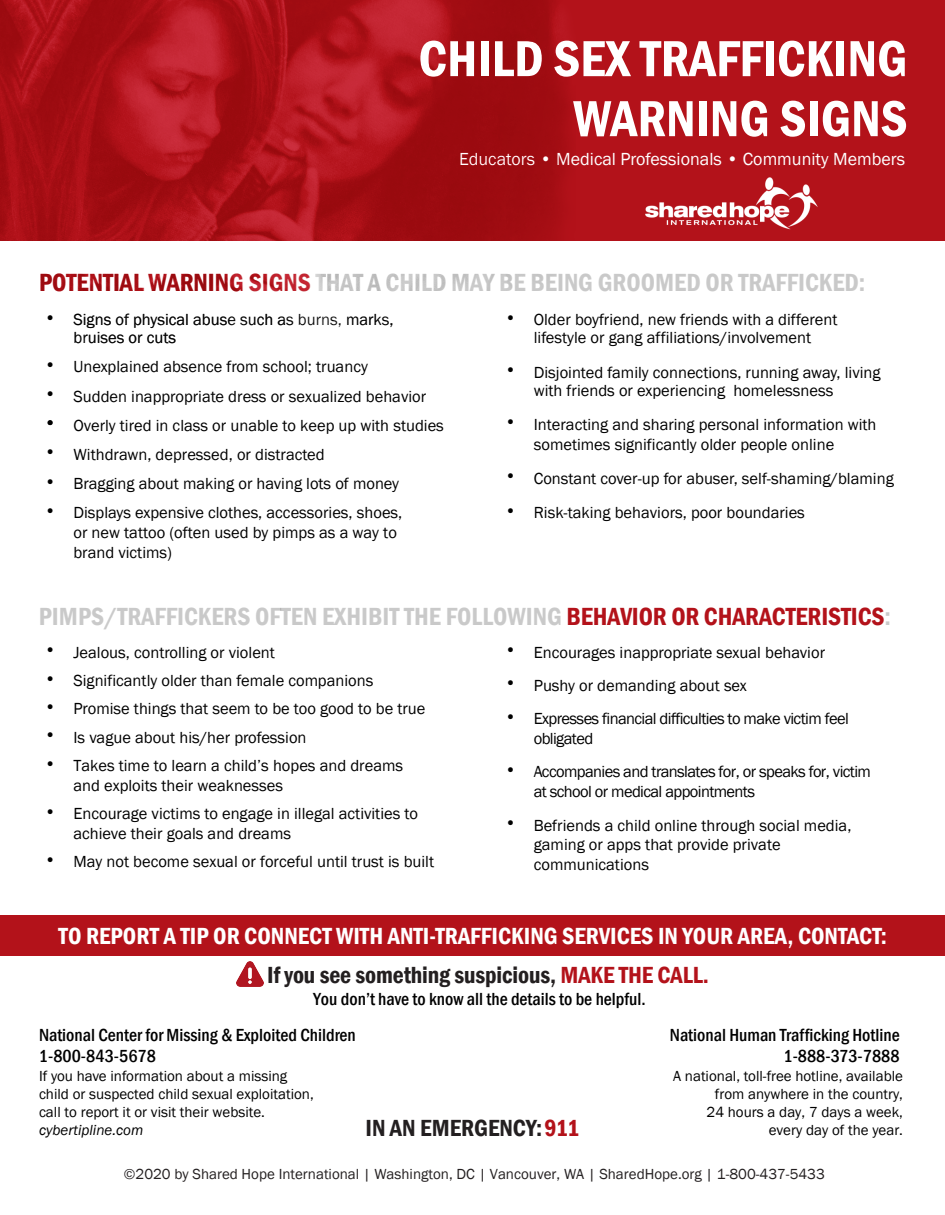
<style>
.page{position:relative;width:945px;height:1215px;background:#fff}
.page>*{position:absolute;margin:0;border:0;box-sizing:border-box;transform-origin:0 0}
.t1{font:600 condensed 52.5px/60px "Franklin Gothic";color:#fff;text-align:right}
.t2{font:600 condensed 25.5px "Franklin Gothic";color:rgb(37 37 37/.25)}
.t3{font:600 condensed 24px "Franklin Gothic";color:#fff}
.t4{font:600 condensed 24px "Franklin Gothic";letter-spacing:-.005em;color:#231f20}
.t5{font:500 condensed 18px/21px "Franklin Gothic";color:#000;text-align:right}
.t6{font:18px "Franklin Gothic";color:#fff}
.t7{font:16.5px/19.8px "Franklin Gothic";color:#000}
.t8{font:16.5px/19.8px "Franklin Gothic";letter-spacing:-.035em;color:#000}
.t9{font:15px/18px "Franklin Gothic";color:#000;text-align:right}
.t10{font:15px "Franklin Gothic";color:#231f20}
.t11{font:italic 15px "Franklin Gothic";color:#000}
.s1{color:#b3121a}
</style>
<div class="page">
<div style="left:0;top:0;width:945px;height:240px;background:#b3121a"></div>
<img style="left:645px;top:177px;width:173px;height:53px">
<div style="left:0;top:916px;width:945px;height:40px;background:#b3121a"></div>
<img style="left:0;top:0;width:576px;height:241px">
<img style="left:236px;top:961px;width:27px;height:26px">
<h1 class="t1" style="left:418px;top:28px;width:491px">CHILD SEX TRAFFICKING<br>WARNING SIGNS</h1>
<p class="t6" style="left:459px;top:148px;width:448px">Educators • Medical Professionals • Community Members</p>
<h2 class="t2" style="left:39px;top:265px;width:828px"><span class="s1">POTENTIAL WARNING SIGNS</span> THAT A CHILD MAY BE BEING GROOMED OR TRAFFICKED:</h2>
<p class="t7" style="left:73px;top:311px;width:322px;line-height:18px;text-indent:-27px">• Signs of physical abuse such as burns, marks, bruises or cuts</p>
<p class="t7" style="left:47px;top:357px;width:323px">• Unexplained absence from school; truancy</p>
<p class="t7" style="left:47px;top:387px;width:381px">• Sudden inappropriate dress or sexualized behavior</p>
<p class="t7" style="left:47px;top:416px;width:399px">• Overly tired in class or unable to keep up with studies</p>
<p class="t7" style="left:47px;top:445px;width:280px">• Withdrawn, depressed, or distracted</p>
<p class="t7" style="left:46px;top:474px;width:354px">• Bragging about making or having lots of money</p>
<p class="t7" style="left:73px;top:503px;width:330px;text-indent:-27px">• Displays expensive clothes, accessories, shoes, or new tattoo (often used by pimps as a way to brand victims)</p>
<p class="t7" style="left:507px;top:311px;width:332px;line-height:18px;text-align:center">• Older boyfriend, new friends with a different lifestyle or gang affiliations/involvement</p>
<p class="t7" style="left:534px;top:363px;width:348px;line-height:18px;text-indent:-27px">• Disjointed family connections, running away, living with friends or experiencing homelessness</p>
<p class="t7" style="left:534px;top:415px;width:344px;text-indent:-27px">• Interacting and sharing personal information with sometimes significantly older people online</p>
<p class="t7" style="left:507px;top:469px;width:388px">• Constant cover-up for abuser, self-shaming/blaming</p>
<p class="t7" style="left:507px;top:503px;width:300px">• Risk-taking behaviors, poor boundaries</p>
<h2 class="t2" style="left:39px;top:600px;width:854px">PIMPS/TRAFFICKERS OFTEN EXHIBIT THE FOLLOWING <span class="s1">BEHAVIOR OR CHARACTERISTICS</span>:</h2>
<p class="t7" style="left:46px;top:643px;width:230px">• Jealous, controlling or violent</p>
<p class="t7" style="left:46px;top:671px;width:329px">• Significantly older than female companions</p>
<p class="t7" style="left:46px;top:699px;width:381px">• Promise things that seem to be too good to be true</p>
<p class="t7" style="left:46px;top:728px;width:262px">• Is vague about his/her profession</p>
<p class="t7" style="left:73px;top:756px;width:331px;text-indent:-27px">• Takes time to learn a child’s hopes and dreams and exploits their weaknesses</p>
<p class="t7" style="left:73px;top:804px;width:346px;text-indent:-27px">• Encourage victims to engage in illegal activities to achieve their goals and dreams</p>
<p class="t7" style="left:46px;top:852px;width:389px">• May not become sexual or forceful until trust is built</p>
<p class="t7" style="left:507px;top:643px;width:320px">• Encourages inappropriate sexual behavior</p>
<p class="t7" style="left:507px;top:676px;width:242px">• Pushy or demanding about sex</p>
<p class="t8" style="left:534px;top:709px;width:317px;text-indent:-27px">• Expresses financial difficulties to make victim feel obligated</p>
<p class="t8" style="left:534px;top:762px;width:339px;text-indent:-27px">• Accompanies and translates for, or speaks for, victim at school or medical appointments</p>
<p class="t7" style="left:534px;top:815px;width:319px;text-indent:-27px">• Befriends a child online through social media, gaming or apps that provide private communications</p>
<h3 class="t3" style="left:58px;top:919px;width:830px">TO REPORT A TIP OR CONNECT WITH ANTI-TRAFFICKING SERVICES IN YOUR AREA, CONTACT:</h3>
<h3 class="t4" style="left:267px;top:959px;width:443px">If you see something suspicious, <span class="s1">MAKE THE CALL.</span></h3>
<p class="t5" style="left:314px;top:988px;width:334px">You don’t have to know all the details to be helpful.</p>
<p class="t5" style="left:39px;top:1024px;width:318px;text-align:left">National Center for Missing &amp; Exploited Children<br>1-800-843-5678</p>
<p class="t9" style="left:39px;top:1068px;width:276px;text-align:left">If you have information about a missing child or suspected child sexual exploitation, call to report it or visit their website.</p>
<p class="t11" style="left:39px;top:1121px;width:106px">cybertipline.com</p>
<h3 class="t4" style="left:365px;top:1112px;width:215px">IN AN EMERGENCY:<span class="s1">911</span></h3>
<p class="t5" style="left:670px;top:1024px;width:231px">National Human Trafficking Hotline<br>1-888-373-7888</p>
<p class="t9" style="left:673px;top:1068px;width:231px">A national, toll-free hotline, available from anywhere in the country,<br>24 hours a day, 7 days a week, every day of the year.</p>
<p class="t10" style="left:124px;top:1165px;width:702px">©2020 by Shared Hope International | Washington, DC | Vancouver, WA | SharedHope.org | 1-800-437-5433</p>
</div>
